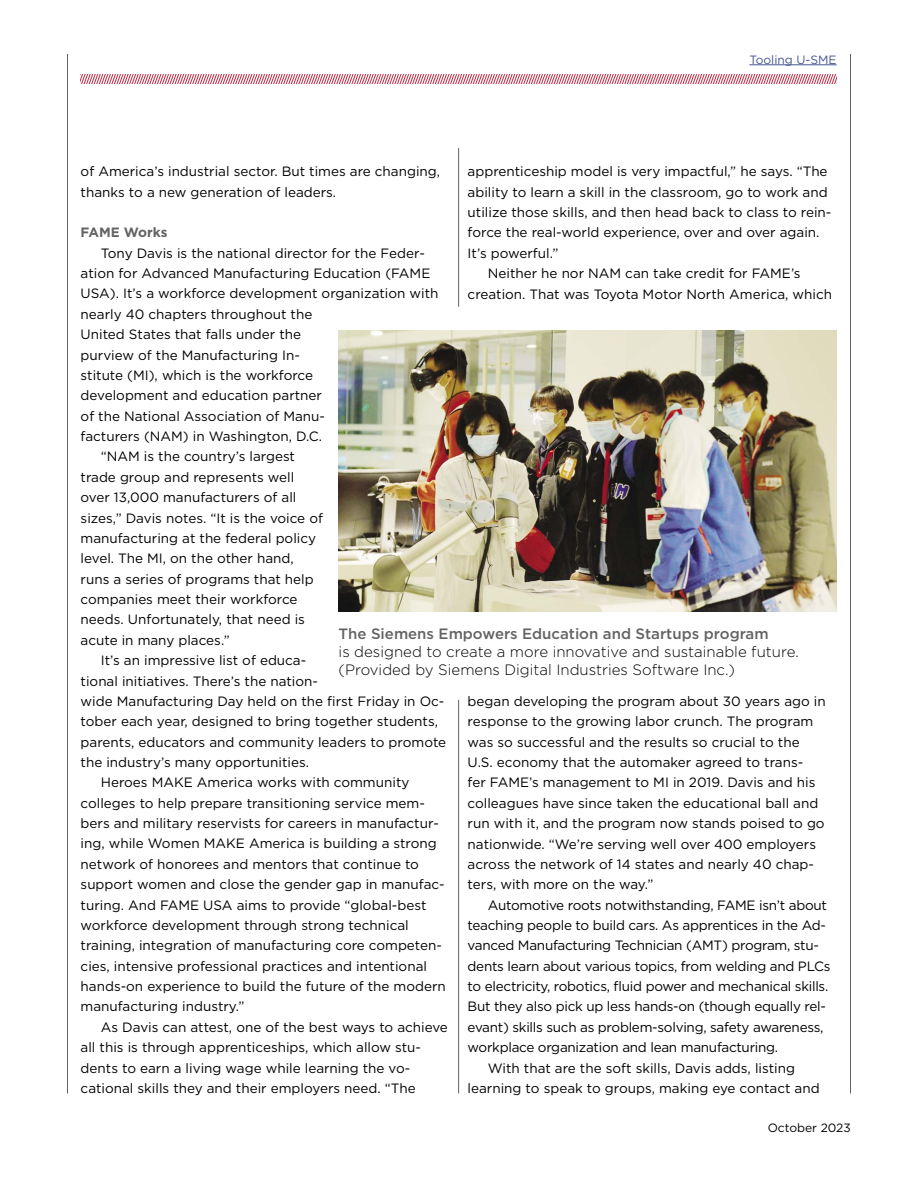
<style>
.page{position:relative;width:918px;height:1188px;background:#fff}
.page>*{position:absolute;margin:0;border:0;box-sizing:border-box;transform-origin:0 0}
.t1{font:300 15px/18px "Gotham";color:#000}
.t2{font:500 15px "Gotham";color:#636363}
.t3{font:13.5px/20.4px "Gotham";color:#000}
.t4{font:13.5px "Gotham";letter-spacing:-.02em;color:#000}
.t5{font:700 13.5px "Gotham";color:#636363}
.t6{font:12px "Gotham";color:#465792}
.t7{font:12px "Gotham";color:#000}
</style>
<div class="page">
<svg style="left:81px;top:74px;width:756px;height:9px"></svg>
<hr style="left:67px;top:54px;width:1px;height:1040px;background:#636363">
<hr style="left:850px;top:54px;width:1px;height:1040px;background:#636363">
<hr style="left:749px;top:64px;width:88px;height:1px;background:#465792">
<hr style="left:458px;top:148px;width:1px;height:159px;background:#636363">
<img style="left:339px;top:331px;width:498px;height:281px">
<hr style="left:458px;top:700px;width:1px;height:394px;background:#636363">
<p class="t6" style="left:749px;top:52px;width:89px">Tooling U-SME</p>
<p class="t3" style="left:81px;top:161px;width:361px">of America’s industrial sector. But times are changing, thanks to a new generation of leaders.</p>
<p class="t5" style="left:81px;top:224px;width:88px">FAME Works</p>
<p class="t3" style="left:101px;top:242px;width:326px">Tony Davis is the national director for the Feder-</p>
<p class="t3" style="left:81px;top:263px;width:351px">ation for Advanced Manufacturing Education (FAME</p>
<p class="t3" style="left:81px;top:283px;width:359px">USA). It’s a workforce development organization with</p>
<p class="t3" style="left:81px;top:304px;width:233px">nearly 40 chapters throughout the</p>
<p class="t3" style="left:81px;top:324px;width:222px">United States that falls under the</p>
<p class="t3" style="left:81px;top:344px;width:221px">purview of the Manufacturing In-</p>
<p class="t3" style="left:81px;top:365px;width:234px">stitute (MI), which is the workforce</p>
<p class="t3" style="left:81px;top:385px;width:243px">development and education partner</p>
<p class="t3" style="left:81px;top:405px;width:246px">of the National Association of Manu-</p>
<p class="t3" style="left:81px;top:426px;width:243px">facturers (NAM) in Washington, D.C.</p>
<p class="t3" style="left:101px;top:446px;width:196px">“NAM is the country’s largest</p>
<p class="t3" style="left:81px;top:467px;width:215px">trade group and represents well</p>
<p class="t3" style="left:81px;top:487px;width:217px">over 13,000 manufacturers of all</p>
<p class="t3" style="left:81px;top:507px;width:244px">sizes,” Davis notes. “It is the voice of</p>
<p class="t3" style="left:81px;top:528px;width:237px">manufacturing at the federal policy</p>
<p class="t3" style="left:81px;top:548px;width:215px">level. The MI, on the other hand,</p>
<p class="t3" style="left:81px;top:568px;width:235px">runs a series of programs that help</p>
<p class="t3" style="left:81px;top:589px;width:218px">companies meet their workforce</p>
<p class="t3" style="left:81px;top:609px;width:226px">needs. Unfortunately, that need is</p>
<p class="t3" style="left:81px;top:630px;width:151px">acute in many places.”</p>
<p class="t3" style="left:101px;top:650px;width:207px">It’s an impressive list of educa-</p>
<p class="t3" style="left:81px;top:670px;width:239px">tional initiatives. There’s the nation-</p>
<p class="t3" style="left:81px;top:691px;width:365px">wide Manufacturing Day held on the first Friday in Oc-</p>
<p class="t3" style="left:81px;top:711px;width:359px">tober each year, designed to bring together students,</p>
<p class="t3" style="left:81px;top:731px;width:367px">parents, educators and community leaders to promote</p>
<p class="t3" style="left:81px;top:752px;width:230px">the industry’s many opportunities.</p>
<p class="t3" style="left:101px;top:772px;width:310px">Heroes MAKE America works with community</p>
<p class="t3" style="left:81px;top:792px;width:346px">colleges to help prepare transitioning service mem-</p>
<p class="t3" style="left:81px;top:813px;width:360px">bers and military reservists for careers in manufactur-</p>
<p class="t3" style="left:81px;top:833px;width:358px">ing, while Women MAKE America is building a strong</p>
<p class="t3" style="left:81px;top:854px;width:340px">network of honorees and mentors that continue to</p>
<p class="t3" style="left:81px;top:874px;width:366px">support women and close the gender gap in manufac-</p>
<p class="t3" style="left:81px;top:894px;width:347px">turing. And FAME USA aims to provide “global-best</p>
<p class="t3" style="left:81px;top:915px;width:330px">workforce development through strong technical</p>
<p class="t3" style="left:81px;top:935px;width:363px">training, integration of manufacturing core competen-</p>
<p class="t3" style="left:81px;top:955px;width:348px">cies, intensive professional practices and intentional</p>
<p class="t3" style="left:81px;top:976px;width:367px">hands-on experience to build the future of the modern</p>
<p class="t3" style="left:81px;top:996px;width:165px">manufacturing industry.”</p>
<p class="t3" style="left:101px;top:1017px;width:349px">As Davis can attest, one of the best ways to achieve</p>
<p class="t3" style="left:81px;top:1037px;width:342px">all this is through apprenticeships, which allow stu-</p>
<p class="t3" style="left:81px;top:1057px;width:331px">dents to earn a living wage while learning the vo-</p>
<p class="t3" style="left:81px;top:1078px;width:337px">cational skills they and their employers need. “The</p>
<p class="t3" style="left:468px;top:161px;width:362px">apprenticeship model is very impactful,” he says. “The</p>
<p class="t3" style="left:468px;top:181px;width:362px">ability to learn a skill in the classroom, go to work and</p>
<p class="t3" style="left:468px;top:202px;width:365px">utilize those skills, and then head back to class to rein-</p>
<p class="t3" style="left:468px;top:222px;width:353px">force the real-world experience, over and over again.</p>
<p class="t3" style="left:468px;top:243px;width:92px">It’s powerful.”</p>
<p class="t3" style="left:488px;top:263px;width:314px">Neither he nor NAM can take credit for FAME’s</p>
<p class="t3" style="left:468px;top:283px;width:366px">creation. That was Toyota Motor North America, which</p>
<p class="t2" style="left:339px;top:624px;width:432px">The Siemens Empowers Education and Startups program</p>
<p class="t1" style="left:339px;top:642px;width:462px">is designed to create a more innovative and sustainable future. (Provided by Siemens Digital Industries Software Inc.)</p>
<p class="t3" style="left:468px;top:691px;width:360px">began developing the program about 30 years ago in response to the growing labor crunch. The program was so successful and the results so crucial to the U.S. economy that the automaker agreed to trans-<br>fer FAME’s management to MI in 2019. Davis and his colleagues have since taken the educational ball and run with it, and the program now stands poised to go nationwide. “We’re serving well over 400 employers across the network of 14 states and nearly 40 chap&shy;ters, with more on the way.”</p>
<p class="t4" style="left:488px;top:896px;width:341px">Automotive roots notwithstanding, FAME isn’t about</p>
<p class="t4" style="left:468px;top:917px;width:360px">teaching people to build cars. As apprentices in the Ad-</p>
<p class="t4" style="left:468px;top:937px;width:353px">vanced Manufacturing Technician (AMT) program, stu-</p>
<p class="t4" style="left:468px;top:957px;width:365px">dents learn about various topics, from welding and PLCs</p>
<p class="t4" style="left:468px;top:978px;width:362px">to electricity, robotics, fluid power and mechanical skills.</p>
<p class="t4" style="left:468px;top:998px;width:360px">But they also pick up less hands-on (though equally rel-</p>
<p class="t4" style="left:468px;top:1018px;width:357px">evant) skills such as problem-solving, safety awareness,</p>
<p class="t4" style="left:468px;top:1039px;width:312px">workplace organization and lean manufacturing.</p>
<p class="t3" style="left:488px;top:1057px;width:309px">With that are the soft skills, Davis adds, listing</p>
<p class="t3" style="left:468px;top:1078px;width:354px">learning to speak to groups, making eye contact and</p>
<p class="t7" style="left:768px;top:1120px;width:85px">October 2023</p>
</div>
